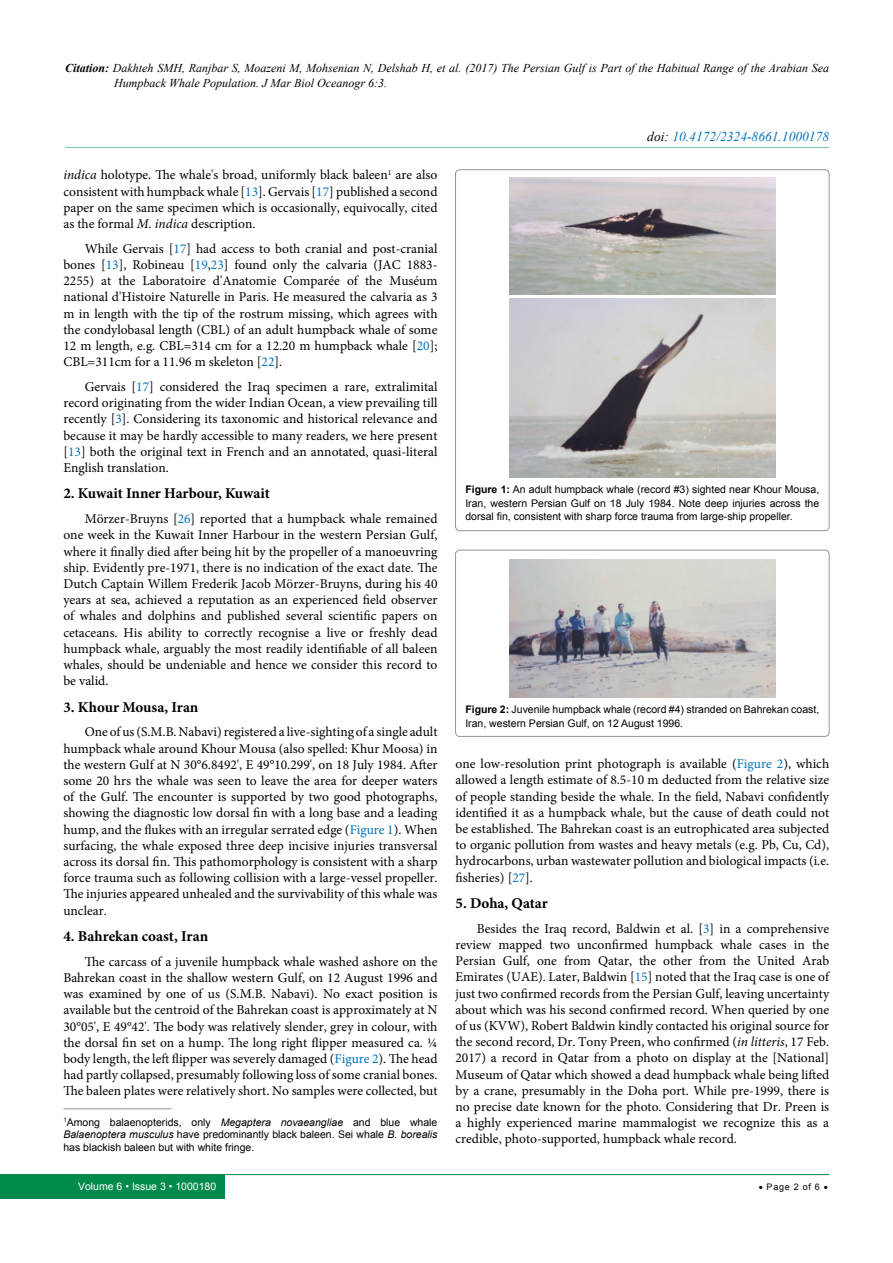
<style>
.page{position:relative;width:893px;height:1263px;background:#fff}
.page>*{position:absolute;margin:0;border:0;box-sizing:border-box;transform-origin:0 0}
.t1{font:700 15px "Minion Pro";color:#000}
.t2{font:13.5px/16.2px "Minion Pro";color:#000;text-align:justify}
.t3{font:italic 13.5px "Times New Roman";color:#0072bc}
.t4{font:italic 12px/15px "Times New Roman";color:#000}
.t5{font:10.5px/13.5px "Arial";color:#000;text-align:justify}
.t6{font:10.5px "Arial";color:#fff}
.t7{font:9px "Arial";letter-spacing:.08em;color:#000}
.s1{font-weight:700}
.s2{font-style:italic}
.s3{color:#0072bc}
.s4{color:#000}
</style>
<div class="page">
<div style="left:0;top:1174px;width:225px;height:25px;background:#008a4b"></div>
<hr style="left:221px;top:1174px;width:608px;height:1px;background:#008a4b">
<hr style="left:65px;top:147px;width:764px;height:1px;background:#008a4b">
<hr style="left:63px;top:1108px;width:108px;height:1px;background:#939598">
<div style="left:455px;top:170px;width:374px;height:361px;border:1px solid #939598;border-radius:4px"></div>
<img style="left:509px;top:177px;width:266px;height:118px">
<img style="left:509px;top:299px;width:266px;height:178px">
<div style="left:455px;top:550px;width:374px;height:186px;border:1px solid #939598;border-radius:4px"></div>
<img style="left:509px;top:559px;width:266px;height:138px">
<p class="t4" style="left:114px;top:60px;width:716px;text-indent:-49px"><span class="s1">Citation:</span> Dakhteh SMH, Ranjbar S, Moazeni M, Mohsenian N, Delshab H, et al. (2017) The Persian Gulf is Part of the Habitual Range of the Arabian Sea<br>Humpback Whale Population. J Mar Biol Oceanogr 6:3.</p>
<p class="t2" style="left:63px;top:167px;width:376px"><span class="s2">indica</span> holotype. The whale's broad, uniformly black baleen<sup>1</sup> are also consistent with humpback whale [<span class="s3">13</span>]. Gervais [<span class="s3">17</span>] published a second paper on the same specimen which is occasionally, equivocally, cited as the formal <span class="s2">M. indica</span> description.</p>
<p class="t2" style="left:63px;top:240px;width:376px;text-indent:21px">While Gervais [<span class="s3">17</span>] had access to both cranial and post-cranial bones [<span class="s3">13</span>], Robineau [<span class="s3">19</span>,<span class="s3">23</span>] found only the calvaria (JAC 1883- 2255) at the Laboratoire d'Anatomie Comparée of the Muséum national d'Histoire Naturelle in Paris. He measured the calvaria as 3 m in length with the tip of the rostrum missing, which agrees with the condylobasal length (CBL) of an adult humpback whale of some 12 m length, e.g. CBL=314 cm for a 12.20 m humpback whale [<span class="s3">20</span>]; CBL=311cm for a 11.96 m skeleton [<span class="s3">22</span>].</p>
<p class="t2" style="left:63px;top:379px;width:376px;text-indent:21px">Gervais [<span class="s3">17</span>] considered the Iraq specimen a rare, extralimital record originating from the wider Indian Ocean, a view prevailing till recently [<span class="s3">3</span>]. Considering its taxonomic and historical relevance and because it may be hardly accessible to many readers, we here present [<span class="s3">13</span>] both the original text in French and an annotated, quasi-literal English translation.</p>
<p class="t1" style="left:63px;top:483px;width:208px">2. Kuwait Inner Harbour, Kuwait</p>
<p class="t2" style="left:63px;top:511px;width:376px;text-indent:21px">Mörzer-Bruyns [<span class="s3">26</span>] reported that a humpback whale remained one week in the Kuwait Inner Harbour in the western Persian Gulf, where it finally died after being hit by the propeller of a manoeuvring ship. Evidently pre-1971, there is no indication of the exact date. The Dutch Captain Willem Frederik Jacob Mörzer-Bruyns, during his 40 years at sea, achieved a reputation as an experienced field observer of whales and dolphins and published several scientific papers on cetaceans. His ability to correctly recognise a live or freshly dead humpback whale, arguably the most readily identifiable of all baleen whales, should be undeniable and hence we consider this record to be valid.</p>
<p class="t1" style="left:63px;top:696px;width:136px">3. Khour Mousa, Iran</p>
<p class="t2" style="left:63px;top:724px;width:376px;text-indent:21px">One of us (S.M.B. Nabavi) registered a live-sighting of a single adult humpback whale around Khour Mousa (also spelled: Khur Moosa) in the western Gulf at N 30°6.8492', E 49°10.299', on 18 July 1984. After some 20 hrs the whale was seen to leave the area for deeper waters of the Gulf. The encounter is supported by two good photographs, showing the diagnostic low dorsal fin with a long base and a leading hump, and the flukes with an irregular serrated edge (<span class="s3">Figure 1</span>). When surfacing, the whale exposed three deep incisive injuries transversal across its dorsal fin. This pathomorphology is consistent with a sharp force trauma such as following collision with a large-vessel propeller.<br>The injuries appeared unhealed and the survivability of this whale was unclear.</p>
<p class="t1" style="left:63px;top:926px;width:146px">4. Bahrekan coast, Iran</p>
<p class="t2" style="left:63px;top:953px;width:376px;text-indent:21px">The carcass of a juvenile humpback whale washed ashore on the Bahrekan coast in the shallow western Gulf, on 12 August 1996 and was examined by one of us (S.M.B. Nabavi). No exact position is available but the centroid of the Bahrekan coast is approximately at N 30°05', E 49°42'. The body was relatively slender, grey in colour, with the dorsal fin set on a hump. The long right flipper measured ca. ¼ body length, the left flipper was severely damaged (<span class="s3">Figure 2</span>). The head had partly collapsed, presumably following loss of some cranial bones.<br>The baleen plates were relatively short. No samples were collected, but</p>
<p class="t5" style="left:63px;top:1116px;width:376px;line-height:12.6px"><sup>1</sup>Among balaenopterids, only <span class="s2">Megaptera novaeangliae</span> and blue whale <span class="s2">Balaenoptera musculus</span> have predominantly black baleen. Sei whale <span class="s2">B. borealis </span>has blackish baleen but with white fringe.</p>
<p class="t3" style="left:647px;top:127px;width:183px"><span class="s4">doi:</span> 10.4172/2324-8661.1000178</p>
<p class="t5" style="left:465px;top:483px;width:355px"><span class="s1">Figure 1:</span> An adult humpback whale (record #3) sighted near Khour Mousa, Iran, western Persian Gulf on 18 July 1984. Note deep injuries across the dorsal fin, consistent with sharp force trauma from large-ship propeller.</p>
<p class="t5" style="left:465px;top:703px;width:355px"><span class="s1">Figure 2:</span> Juvenile humpback whale (record #4) stranded on Bahrekan coast,<br>Iran, western Persian Gulf, on 12 August 1996.</p>
<p class="t2" style="left:455px;top:756px;width:375px">one low-resolution print photograph is available (<span class="s3">Figure 2</span>), which allowed a length estimate of 8.5-10 m deducted from the relative size of people standing beside the whale. In the field, Nabavi confidently identified it as a humpback whale, but the cause of death could not be established. The Bahrekan coast is an eutrophicated area subjected to organic pollution from wastes and heavy metals (e.g. Pb, Cu, Cd), hydrocarbons, urban wastewater pollution and biological impacts (i.e. fisheries) [<span class="s3">27</span>].</p>
<p class="t1" style="left:455px;top:893px;width:94px">5. Doha, Qatar</p>
<p class="t2" style="left:455px;top:920px;width:375px;text-indent:21px">Besides the Iraq record, Baldwin et al. [<span class="s3">3</span>] in a comprehensive review mapped two unconfirmed humpback whale cases in the Persian Gulf, one from Qatar, the other from the United Arab Emirates (UAE). Later, Baldwin [<span class="s3">15</span>] noted that the Iraq case is one of just two confirmed records from the Persian Gulf, leaving uncertainty about which was his second confirmed record. When queried by one of us (KVW), Robert Baldwin kindly contacted his original source for the second record, Dr. Tony Preen, who confirmed (<span class="s2">in litteris</span>, 17 Feb.<br>2017) a record in Qatar from a photo on display at the [National] Museum of Qatar which showed a dead humpback whale being lifted by a crane, presumably in the Doha port. While pre-1999, there is no precise date known for the photo. Considering that Dr. Preen is a highly experienced marine mammalogist we recognize this as a credible, photo-supported, humpback whale record.</p>
<p class="t6" style="left:78px;top:1180px;width:140px">Volume 6 • Issue 3 • 1000180</p>
<p class="t7" style="left:759px;top:1181px;width:71px">• Page 2 of 6 •</p>
</div>
